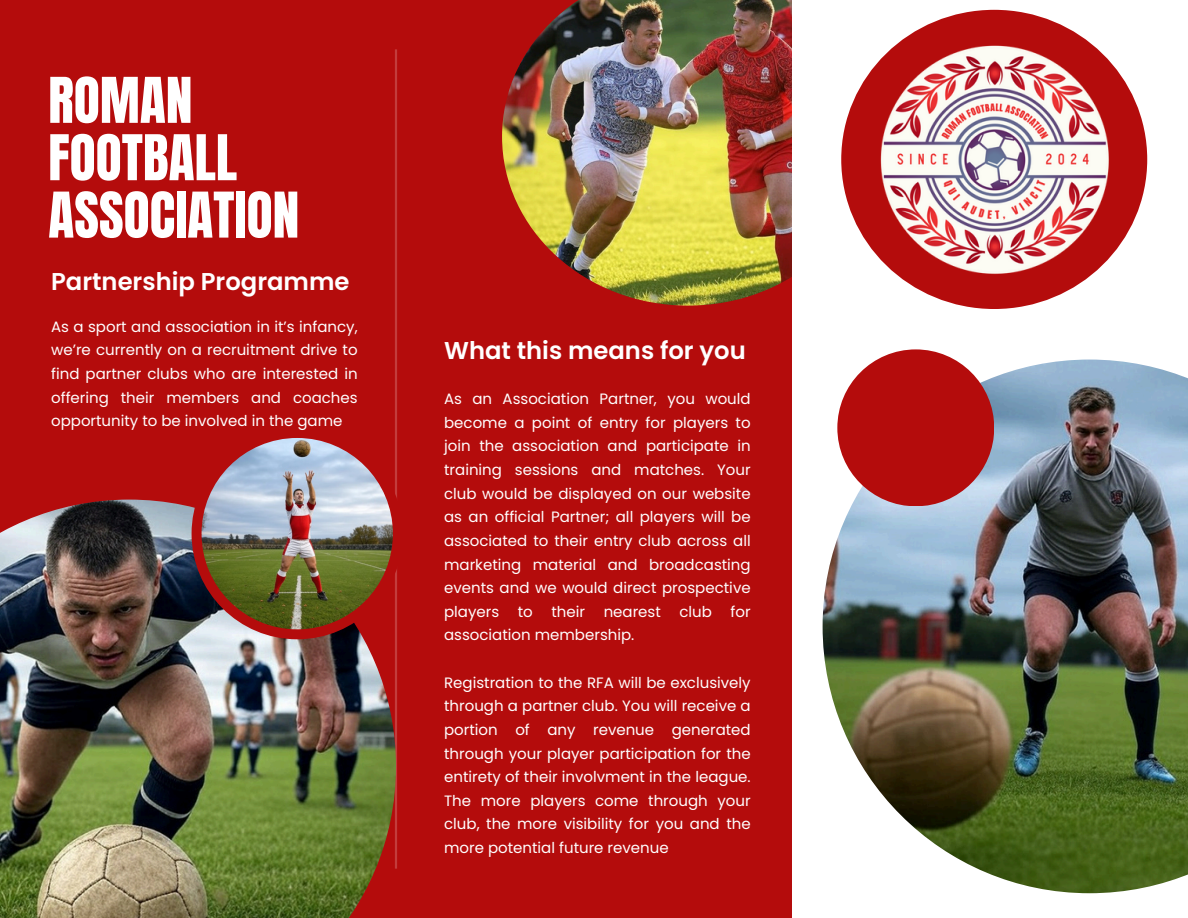
<style>
.page{position:relative;width:1188px;height:918px;background:#b40c0c}
.page>*{position:absolute;margin:0;border:0;box-sizing:border-box;transform-origin:0 0}
.t1{font:53.55px/57.3px "Anton";color:#fff}
.t2{font:600 24.3px "Poppins";color:#fff}
.t3{font:15px/23.7px "Poppins";color:#fff;text-align:justify}
</style>
<div class="page">
<img style="left:502px;top:0;width:290px;height:306px">
<div style="left:792px;top:0;width:396px;height:918px;background:#fff"></div>
<img style="left:823px;top:360px;width:365px;height:533px">
<div style="left:837px;top:349px;width:157px;height:157px;background:#b40c0c;border-radius:50%"></div>
<hr style="left:395px;top:49px;width:2px;height:820px;background:#fff">
<img style="left:0;top:500px;width:396px;height:418px">
<div style="left:192px;top:428px;width:211px;height:211px;background:#b40c0c;border-radius:50%"></div>
<img style="left:202px;top:438px;width:191px;height:191px;border-radius:50%">
<img style="left:841px;top:9px;width:307px;height:300px">
<p class="t1" style="left:48px;top:73px;width:253px">ROMAN<br>FOOTBALL<br>ASSOCIATION</p>
<p class="t2" style="left:51px;top:264px;width:300px">Partnership Programme</p>
<p class="t3" style="left:51px;top:315px;width:308px">As a sport and association in it’s infancy, we’re currently on a recruitment drive to find partner clubs who are interested in offering their members and coaches opportunity to be involved in the game</p>
<p class="t2" style="left:444px;top:334px;width:303px">What this means for you</p>
<p class="t3" style="left:444px;top:387px;width:308px">As an Association Partner, you would become a point of entry for players to join the association and participate in training sessions and matches. Your club would be displayed on our website as an official Partner; all players will be associated to their entry club across all marketing material and broadcasting events and we would direct prospective players to their nearest club for association membership.</p>
<h2 class="t3" style="left:444px;top:671px;width:308px">Registration to the RFA will be exclusively through a partner club. You will receive a portion of any revenue generated through your player participation for the entirety of their involvment in the league.<br>The more players come through your club, the more visibility for you and the more potential future revenue</h2>
</div>
